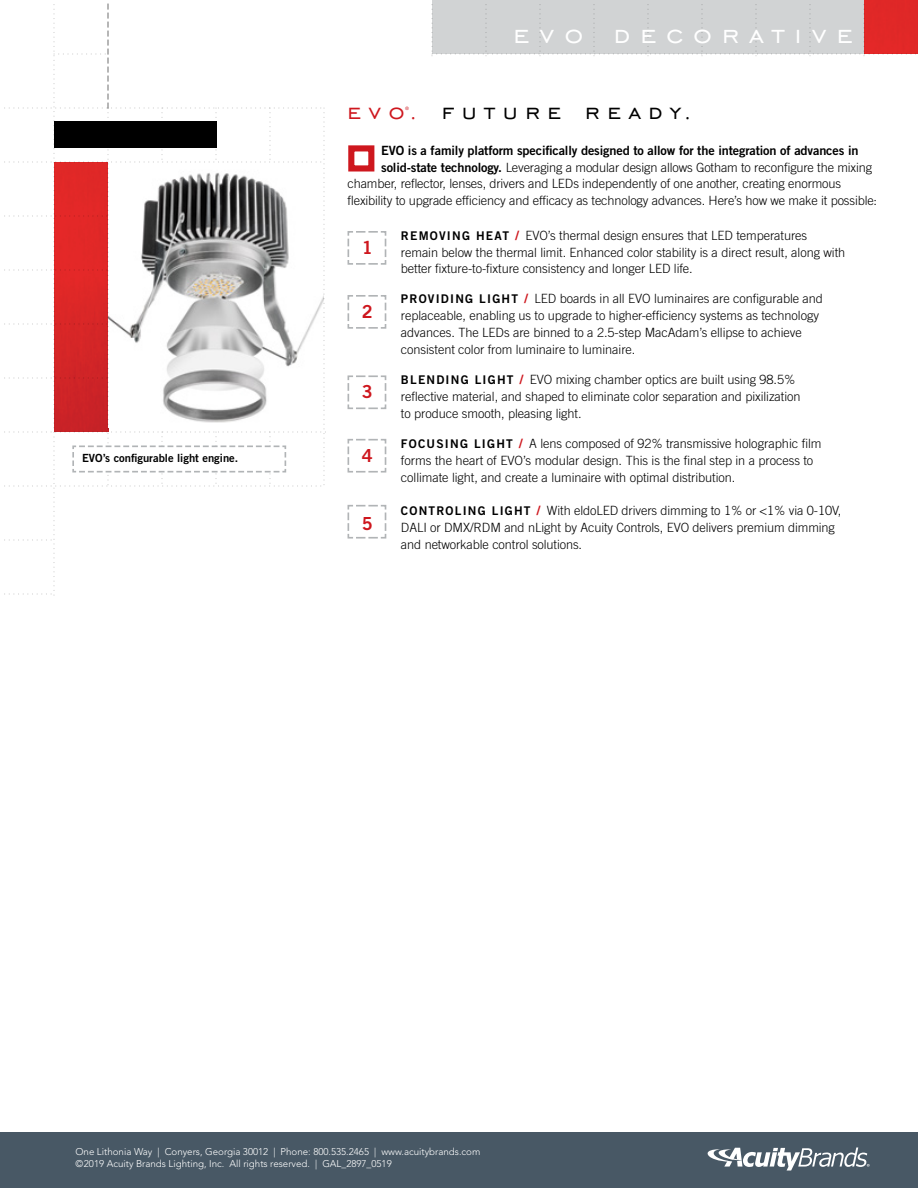
<style>
.page{position:relative;width:918px;height:1188px;background:#fff}
.page>*{position:absolute;margin:0;border:0;box-sizing:border-box;transform-origin:0 0}
.t1{font:31.5px "Engravers Gothic BT";letter-spacing:.325em;color:#fff}
.t2{font:27px "Engravers Gothic BT";letter-spacing:.28em;color:#000}
.t3{font:18px "Trade Gothic LT Std Bd 2";color:#ce171e}
.t4{font:300 12.75px/17px "Trade Gothic LT Std";letter-spacing:-.005em;color:#000}
.t5{font:12.75px "Trade Gothic LT Std Bd 2";letter-spacing:-.01em;color:#000}
.t6{font:11.25px "Trade Gothic LT Std Bd 2";color:#000}
.t7{font:300 9.75px/12px "Avenir LT Std";color:#fff}
.t8{font:6px "Engravers Gothic BT";color:#ce171e}
.s1{color:#ce171e}
.s2{font-family:"Trade Gothic LT Std Bd 2";font-weight:400}
.s3{font-family:"Trade Gothic LT Std Bd 2";font-weight:400;font-size:12px}
.s4{font-family:"Trade Gothic LT Std Bd 2";font-weight:400;color:#ce171e}
</style>
<div class="page">
<div style="left:432px;top:0;width:432px;height:54px;background:#d1d3d4"></div>
<img style="left:864px;top:0;width:54px;height:54px">
<svg style="left:431px;top:5px;width:485px;height:51px"></svg>
<svg style="left:347px;top:231px;width:40px;height:34px"></svg>
<svg style="left:347px;top:295px;width:40px;height:34px"></svg>
<svg style="left:347px;top:375px;width:40px;height:35px"></svg>
<svg style="left:347px;top:438px;width:40px;height:35px"></svg>
<svg style="left:347px;top:504px;width:40px;height:35px"></svg>
<svg style="left:9px;top:3px;width:317px;height:593px"></svg>
<div style="left:54px;top:122px;width:163px;height:26px;background:#000"></div>
<div style="left:348px;top:145px;width:26px;height:27px;background:#fff;border:6px solid #ce171e"></div>
<div style="left:0;top:1132px;width:918px;height:56px;background:#485865"></div>
<svg style="left:708px;top:1147px;width:162px;height:24px"></svg>
<h1 class="t1" style="left:514px;top:17px;width:341px">evo decorative</h1>
<p class="t6" style="left:82px;top:451px;width:158px">EVO’s configurable light engine.</p>
<p class="t8" style="left:405px;top:105px;width:5px">®</p>
<h2 class="t2" style="left:348px;top:96px;width:346px"><span class="s1">evo.</span> future ready.</h2>
<p class="t5" style="left:381px;top:142px;width:479px">EVO is a family platform specifically designed to allow for the integration of advances in</p>
<p class="t4" style="left:348px;top:158px;width:531px;text-indent:34px"><span class="s2">solid-state technology.</span> Leveraging a modular design allows Gotham to reconfigure the mixing chamber, reflector, lenses, drivers and LEDs independently of one another, creating enormous flexibility to upgrade efficiency and efficacy as technology advances. Here’s how we make it possible:</p>
<h3 class="t3" style="left:362px;top:236px;width:12px">1</h3>
<p class="t4" style="left:401px;top:227px;width:446px"><span class="s3">REMOVING HEAT</span> <span class="s4">/</span> EVO’s thermal design ensures that LED temperatures remain below the thermal limit. Enhanced color stability is a direct result, along with better fixture-to-fixture consistency and longer LED life.</p>
<h3 class="t3" style="left:362px;top:300px;width:12px">2</h3>
<p class="t4" style="left:401px;top:290px;width:424px"><span class="s3">PROVIDING LIGHT</span> <span class="s4">/</span> LED boards in all EVO luminaires are configurable and replaceable, enabling us to upgrade to higher-efficiency systems as technology advances. The LEDs are binned to a 2.5-step MacAdam’s ellipse to achieve consistent color from luminaire to luminaire.</p>
<h3 class="t3" style="left:362px;top:381px;width:12px">3</h3>
<p class="t4" style="left:401px;top:371px;width:401px"><span class="s3">BLENDING LIGHT</span> <span class="s4">/</span> EVO mixing chamber optics are built using 98.5% reflective material, and shaped to eliminate color separation and pixilization to produce smooth, pleasing light.</p>
<h3 class="t3" style="left:362px;top:444px;width:12px">4</h3>
<p class="t4" style="left:401px;top:435px;width:422px"><span class="s3">FOCUSING LIGHT</span> <span class="s4">/</span> A lens composed of 92% transmissive holographic film forms the heart of EVO’s modular design. This is the final step in a process to collimate light, and create a luminaire with optimal distribution.</p>
<h3 class="t3" style="left:362px;top:512px;width:12px">5</h3>
<p class="t4" style="left:401px;top:502px;width:442px"><span class="s3">CONTROLING LIGHT</span> <span class="s4">/</span> With eldoLED drivers dimming to 1% or &lt;1% via 0-10V,<br>DALI or DMX/RDM and nLight by Acuity Controls, EVO delivers premium dimming and networkable control solutions.</p>
<p class="t7" style="left:75px;top:1146px;width:406px">One Lithonia Way | Conyers, Georgia 30012 | Phone: 800.535.2465 | www.acuitybrands.com ©2019 Acuity Brands Lighting, Inc. All rights reserved. | GAL_2897_0519</p>
</div>
